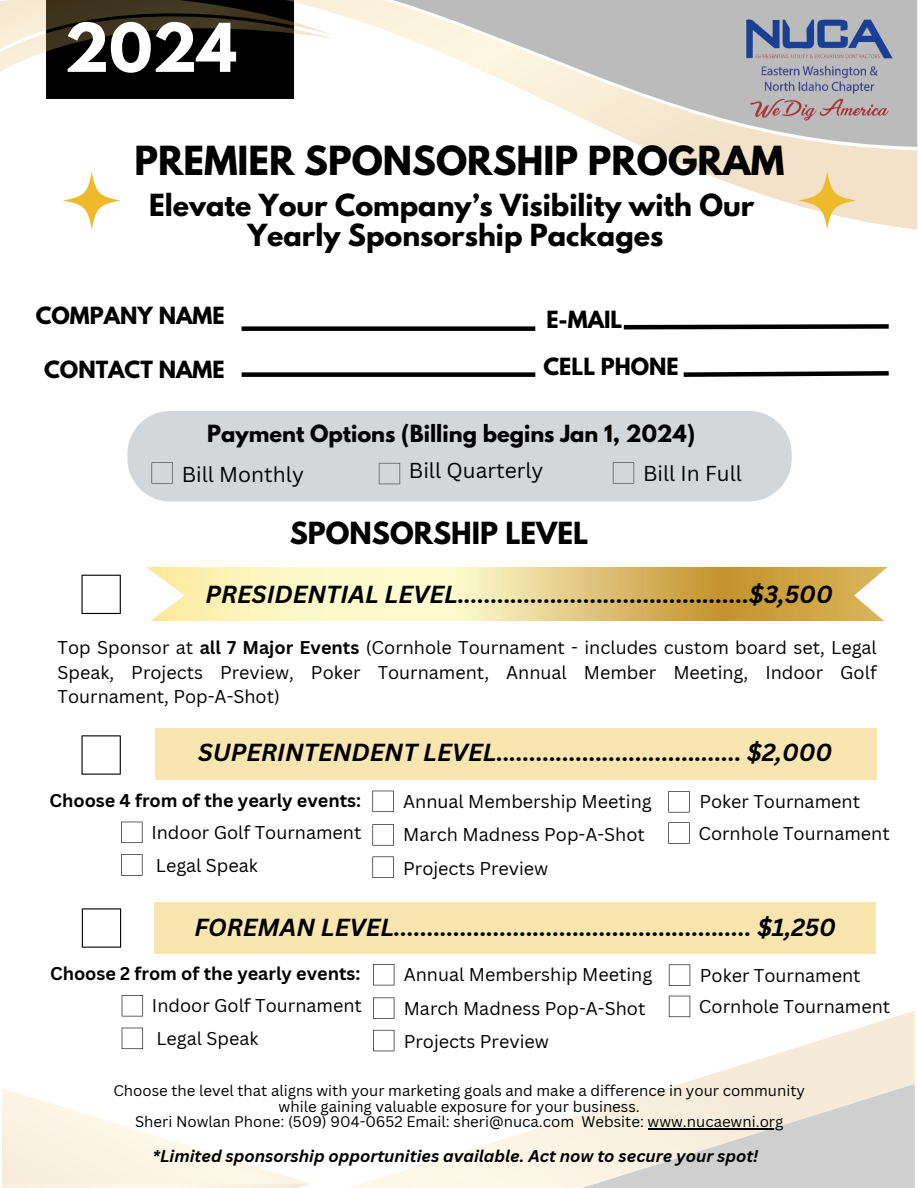
<style>
.page{position:relative;width:918px;height:1188px;background:#fff}
.page>*{position:absolute;margin:0;border:0;box-sizing:border-box;transform-origin:0 0}
.t1{font:700 59.55px "League Spartan";color:#fff}
.t2{font:700 35.55px "League Spartan";color:#000}
.t3{font:700 27px "League Spartan";color:#000}
.t4{font:italic 700 24px "Canva Sans";color:#000}
.t5{font:700 21px "League Spartan";color:#000}
.t6{font:21px "Canva Sans";color:#000}
.t7{font:18px/24.8px "Canva Sans";color:#000;text-align:justify}
.t8{font:700 18px "Canva Sans";color:#000}
.t9{font:italic 700 16.5px "Canva Sans";color:#000}
.t10{font:15px "Canva Sans";color:#000}
.s1{font-weight:700}
</style>
<div class="page">
<svg style="left:121px;top:1011px;width:794px;height:177px"></svg>
<svg style="left:2px;top:1088px;width:308px;height:100px"></svg>
<svg style="left:644px;top:147px;width:273px;height:82px;fill:#f2e2ca"></svg>
<svg style="left:46px;top:0;width:871px;height:147px"></svg>
<svg style="left:0;top:0;width:333px;height:92px"></svg>
<img style="left:735px;top:16px;width:169px;height:106px">
<svg style="left:63px;top:172px;width:58px;height:58px"></svg>
<svg style="left:798px;top:172px;width:58px;height:58px;fill:#f2e2ca"></svg>
<img style="left:147px;top:568px;width:740px;height:53px">
<svg style="left:82px;top:575px;width:39px;height:39px"></svg>
<svg style="left:82px;top:735px;width:39px;height:40px"></svg>
<div style="left:156px;top:728px;width:721px;height:51px;background:#f8e5b0"></div>
<div style="left:155px;top:902px;width:721px;height:52px;background:#f8e5b0"></div>
<svg style="left:82px;top:908px;width:39px;height:40px"></svg>
<svg style="left:372px;top:791px;width:22px;height:21px"></svg>
<svg style="left:121px;top:822px;width:22px;height:21px"></svg>
<svg style="left:668px;top:791px;width:22px;height:21px"></svg>
<svg style="left:372px;top:824px;width:22px;height:22px"></svg>
<svg style="left:668px;top:822px;width:22px;height:22px"></svg>
<svg style="left:121px;top:854px;width:22px;height:22px"></svg>
<svg style="left:372px;top:857px;width:22px;height:21px"></svg>
<div style="left:242px;top:372px;width:293px;height:5px;background:#000"></div>
<div style="left:242px;top:326px;width:293px;height:5px;background:#000"></div>
<svg style="left:623px;top:324px;width:266px;height:6px;background:#404040"></svg>
<svg style="left:683px;top:371px;width:206px;height:6px"></svg>
<svg style="left:373px;top:964px;width:21px;height:21px"></svg>
<svg style="left:122px;top:995px;width:21px;height:21px"></svg>
<svg style="left:669px;top:965px;width:21px;height:21px"></svg>
<svg style="left:373px;top:998px;width:21px;height:21px"></svg>
<svg style="left:669px;top:996px;width:21px;height:21px"></svg>
<svg style="left:122px;top:1028px;width:21px;height:21px"></svg>
<svg style="left:373px;top:1030px;width:21px;height:21px"></svg>
<div style="left:127px;top:411px;width:665px;height:90px;background:#d3d7da"></div>
<hr style="left:648px;top:1129px;width:135px;height:1px;background:#000">
<p class="t1" style="left:64px;top:18px;width:174px">2024</p>
<p class="t2" style="left:134px;top:143px;width:652px">PREMIER SPONSORSHIP PROGRAM</p>
<p class="t3" style="left:149px;top:192px;width:607px">Elevate Your Company’s Visibility with Our</p>
<p class="t3" style="left:247px;top:221px;width:418px">Yearly Sponsorship Packages</p>
<p class="t5" style="left:36px;top:305px;width:190px">COMPANY NAME</p>
<p class="t5" style="left:44px;top:359px;width:182px">CONTACT NAME</p>
<p class="t5" style="left:544px;top:356px;width:137px">CELL PHONE</p>
<p class="t5" style="left:546px;top:309px;width:78px">E-MAIL</p>
<p class="t5" style="left:207px;top:423px;width:489px">Payment Options (Billing begins Jan 1, 2024)</p>
<p class="t6" style="left:182px;top:459px;width:124px">Bill Monthly</p>
<p class="t6" style="left:409px;top:456px;width:136px">Bill Quarterly</p>
<p class="t6" style="left:643px;top:459px;width:100px">Bill In Full</p>
<p class="t3" style="left:290px;top:519px;width:300px">SPONSORSHIP LEVEL</p>
<p class="t4" style="left:206px;top:577px;width:629px">PRESIDENTIAL LEVEL............................................$3,500</p>
<p class="t7" style="left:58px;top:634px;width:821px">Top Sponsor at <span class="s1">all 7 Major Events</span> (Cornhole Tournament - includes custom board set, Legal Speak, Projects Preview, Poker Tournament, Annual Member Meeting, Indoor Golf Tournament, Pop-A-Shot)</p>
<p class="t4" style="left:198px;top:736px;width:636px">SUPERINTENDENT LEVEL..................................... $2,000</p>
<p class="t8" style="left:50px;top:787px;width:313px">Choose 4 from of the yearly events:</p>
<p class="t7" style="left:403px;top:788px;width:250px">Annual Membership Meeting</p>
<p class="t7" style="left:699px;top:789px;width:162px">Poker Tournament</p>
<p class="t7" style="left:151px;top:820px;width:211px">Indoor Golf Tournament</p>
<p class="t7" style="left:403px;top:822px;width:243px">March Madness Pop-A-Shot</p>
<p class="t7" style="left:156px;top:852px;width:104px">Legal Speak</p>
<p class="t7" style="left:403px;top:856px;width:147px">Projects Preview</p>
<p class="t7" style="left:698px;top:820px;width:193px">Cornhole Tournament</p>
<p class="t4" style="left:194px;top:911px;width:643px">FOREMAN LEVEL...................................................... $1,250</p>
<p class="t8" style="left:50px;top:961px;width:312px">Choose 2 from of the yearly events:</p>
<p class="t7" style="left:404px;top:962px;width:250px">Annual Membership Meeting</p>
<p class="t7" style="left:700px;top:962px;width:162px">Poker Tournament</p>
<p class="t7" style="left:152px;top:993px;width:211px">Indoor Golf Tournament</p>
<p class="t7" style="left:404px;top:996px;width:243px">March Madness Pop-A-Shot</p>
<p class="t7" style="left:156px;top:1026px;width:104px">Legal Speak</p>
<p class="t7" style="left:404px;top:1029px;width:147px">Projects Preview</p>
<p class="t7" style="left:699px;top:994px;width:193px">Cornhole Tournament</p>
<p class="t10" style="left:113px;top:1080px;width:693px">Choose the level that aligns with your marketing goals and make a difference in your community</p>
<p class="t10" style="left:279px;top:1096px;width:363px">while gaining valuable exposure for your business.</p>
<p class="t10" style="left:135px;top:1111px;width:650px">Sheri Nowlan Phone: (509) 904-0652 Email: sheri@nuca.com Website: www.nucaewni.org</p>
<p class="t9" style="left:152px;top:1144px;width:608px">*Limited sponsorship opportunities available. Act now to secure your spot!</p>
</div>
